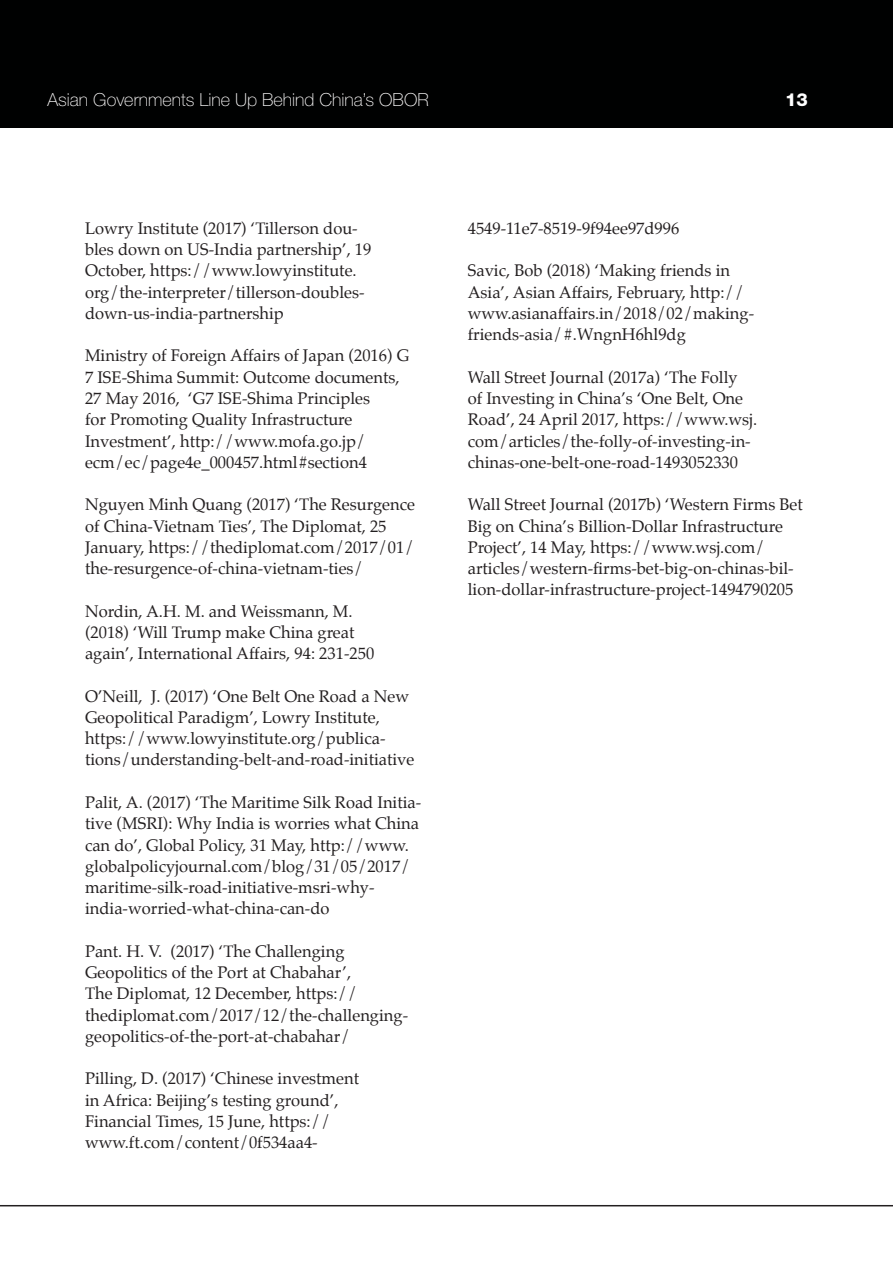
<style>
.page{position:relative;width:893px;height:1263px;background:#fff}
.page>*{position:absolute;margin:0;border:0;box-sizing:border-box;transform-origin:0 0}
.t1{font:100 18px "Helvetica Neue LT Std";color:#fff}
.t2{font:800 18px "Helvetica Neue LT Std";color:#fff}
.Palatino_Body_1st{font:16.5px/21.3px "Palatino";color:#231f20}
</style>
<div class="page">
<div style="left:0;top:0;width:893px;height:128px;background:#000101"></div>
<hr style="left:0;top:1205px;width:893px;height:1px;background:#231f20">
<p class="t1" style="left:48px;top:90px;width:383px">Asian Governments Line Up Behind China’s OBOR</p>
<p class="t2" style="left:785px;top:89px;width:24px">13</p>
<p class="Palatino_Body_1st" style="left:85px;top:218px;width:288px">Lowry Institute (2017) ‘Tillerson dou&shy;bles down on US-India partnership’, 19<br>October, https://www.lowyinstitute. org/the-interpreter/tillerson-doubles&shy;down-us-india-partnership</p>
<p class="Palatino_Body_1st" style="left:85px;top:345px;width:326px">Ministry of Foreign Affairs of Japan (2016) G 7 ISE-Shima Summit: Outcome documents, 27 May 2016, ‘G7 ISE-Shima Principles<br>for Promoting Quality Infrastructure Investment’, http://www.mofa.go.jp/ ecm/ec/page4e_000457.html#section4</p>
<p class="Palatino_Body_1st" style="left:85px;top:494px;width:331px">Nguyen Minh Quang (2017) ‘The Resurgence of China-Vietnam Ties’, The Diplomat, 25<br>January, https://thediplomat.com/2017/01/ the-resurgence-of-china-vietnam-ties/</p>
<p class="Palatino_Body_1st" style="left:85px;top:600px;width:291px">Nordin, A.H. M. and Weissmann, M. (2018) ‘Will Trump make China great again’, International Affairs, 94: 231-250</p>
<p class="Palatino_Body_1st" style="left:85px;top:685px;width:326px">O’Neill, J. (2017) ‘One Belt One Road a New<br>Geopolitical Paradigm’, Lowry Institute,</p>
<p class="Palatino_Body_1st" style="left:85px;top:728px;width:331px">https://www.lowyinstitute.org/publica&shy;tions/understanding-belt-and-road-initiative</p>
<p class="Palatino_Body_1st" style="left:85px;top:792px;width:338px">Palit, A. (2017) ‘The Maritime Silk Road Initia&shy;tive (MSRI): Why India is worries what China can do’, Global Policy, 31 May, http://www. globalpolicyjournal.com/blog/31/05/2017/ maritime-silk-road-initiative-msri-why&shy;india-worried-what-china-can-do</p>
<p class="Palatino_Body_1st" style="left:85px;top:940px;width:325px">Pant. H. V. (2017) ‘The Challenging Geopolitics of the Port at Chabahar’,<br>The Diplomat, 12 December, https:// thediplomat.com/2017/12/the-challenging&shy;geopolitics-of-the-port-at-chabahar/</p>
<p class="Palatino_Body_1st" style="left:85px;top:1068px;width:276px">Pilling, D. (2017) ‘Chinese investment in Africa: Beijing’s testing ground’, Financial Times, 15 June, https:// www.ft.com/content/0f534aa4-</p>
<p class="Palatino_Body_1st" style="left:468px;top:218px;width:213px">4549-11e7-8519-9f94ee97d996</p>
<p class="Palatino_Body_1st" style="left:468px;top:260px;width:288px">Savic, Bob (2018) ‘Making friends in Asia’, Asian Affairs, February, http:// www.asianaffairs.in/2018/02/making&shy;friends-asia/#.WngnH6hl9dg</p>
<p class="Palatino_Body_1st" style="left:468px;top:366px;width:291px">Wall Street Journal (2017a) ‘The Folly<br>of Investing in China’s ‘One Belt, One Road’, 24 April 2017, https://www.wsj. com/articles/the-folly-of-investing-in&shy;chinas-one-belt-one-road-1493052330</p>
<p class="Palatino_Body_1st" style="left:468px;top:494px;width:337px">Wall Street Journal (2017b) ‘Western Firms Bet Big on China’s Billion-Dollar Infrastructure Project’, 14 May, https://www.wsj.com/ articles/western-firms-bet-big-on-chinas-bil&shy;lion-dollar-infrastructure-project-1494790205</p>
</div>
